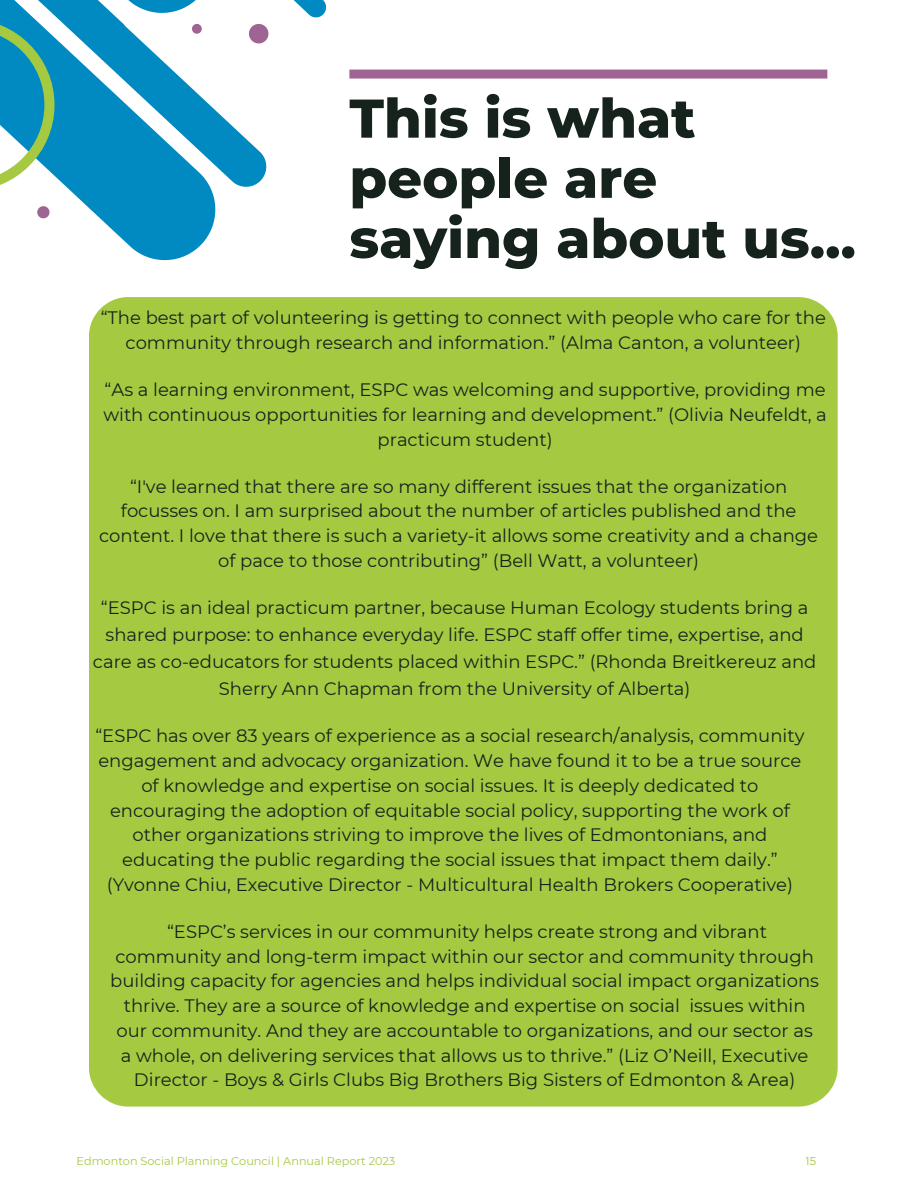
<style>
.page{position:relative;width:918px;height:1188px;background:#fff}
.page>*{position:absolute;margin:0;border:0;box-sizing:border-box;transform-origin:0 0}
.t1{font:800 54.45px/60.2px "Montserrat";color:#16221c}
.t2{font:18px/24.8px "Montserrat";color:#16221c;text-align:center}
.t3{font:11.25px "Montserrat";color:#a6c942}
.t4{font:11.25px "Gotham";color:#a6c942}
</style>
<div class="page">
<svg style="left:215px;top:0;width:188px;height:187px"></svg>
<svg style="left:0;top:0;width:215px;height:260px;fill:#008ac1"></svg>
<svg style="left:0;top:19px;width:55px;height:172px"></svg>
<svg style="left:37px;top:206px;width:12px;height:12px"></svg>
<svg style="left:249px;top:24px;width:19px;height:19px"></svg>
<svg style="left:192px;top:24px;width:10px;height:10px"></svg>
<div style="left:349px;top:70px;width:478px;height:9px;background:#9e6592"></div>
<div style="left:89px;top:297px;width:749px;height:810px;background:#a6c942;border-radius:39px"></div>
<p class="t1" style="left:349px;top:88px;width:508px">This is what people are saying about us...</p>
<h1 class="t2" style="left:101px;top:306px;width:727px">“The best part of volunteering is getting to connect with people who care for the community through research and information.” (Alma Canton, a volunteer)</h1>
<h2 class="t2" style="left:103px;top:377px;width:725px">“As a learning environment, ESPC was welcoming and supportive, providing me with continuous opportunities for learning and development.” (Olivia Neufeldt, a practicum student)</h2>
<h2 class="t2" style="left:99px;top:474px;width:720px">“I've learned that there are so many different issues that the organization focusses on. I am surprised about the number of articles published and the content. I love that there is such a variety-it allows some creativity and a change of pace to those contributing” (Bell Watt, a volunteer)</h2>
<h2 class="t2" style="left:93px;top:594px;width:725px;line-height:27px">“ESPC is an ideal practicum partner, because Human Ecology students bring a shared purpose: to enhance everyday life. ESPC staff offer time, expertise, and care as co-educators for students placed within ESPC.” (Rhonda Breitkereuz and Sherry Ann Chapman from the University of Alberta)</h2>
<h2 class="t2" style="left:95px;top:724px;width:711px">“ESPC has over 83 years of experience as a social research/analysis, community engagement and advocacy organization. We have found it to be a true source of knowledge and expertise on social issues. It is deeply dedicated to encouraging the adoption of equitable social policy, supporting the work of other organizations striving to improve the lives of Edmontonians, and educating the public regarding the social issues that impact them daily.” (Yvonne Chiu, Executive Director - Multicultural Health Brokers Cooperative)</h2>
<h2 class="t2" style="left:110px;top:919px;width:710px">“ESPC’s services in our community helps create strong and vibrant community and long-term impact within our sector and community through building capacity for agencies and helps individual social impact organizations thrive. They are a source of knowledge and expertise on social issues within our community. And they are accountable to organizations, and our sector as a whole, on delivering services that allows us to thrive.” (Liz O’Neill, Executive Director - Boys &amp; Girls Clubs Big Brothers Big Sisters of Edmonton &amp; Area)</h2>
<h2 class="t3" style="left:76px;top:1154px;width:320px">Edmonton Social Planning Council | Annual Report 2023</h2>
<p class="t4" style="left:806px;top:1156px;width:12px">15</p>
</div>
